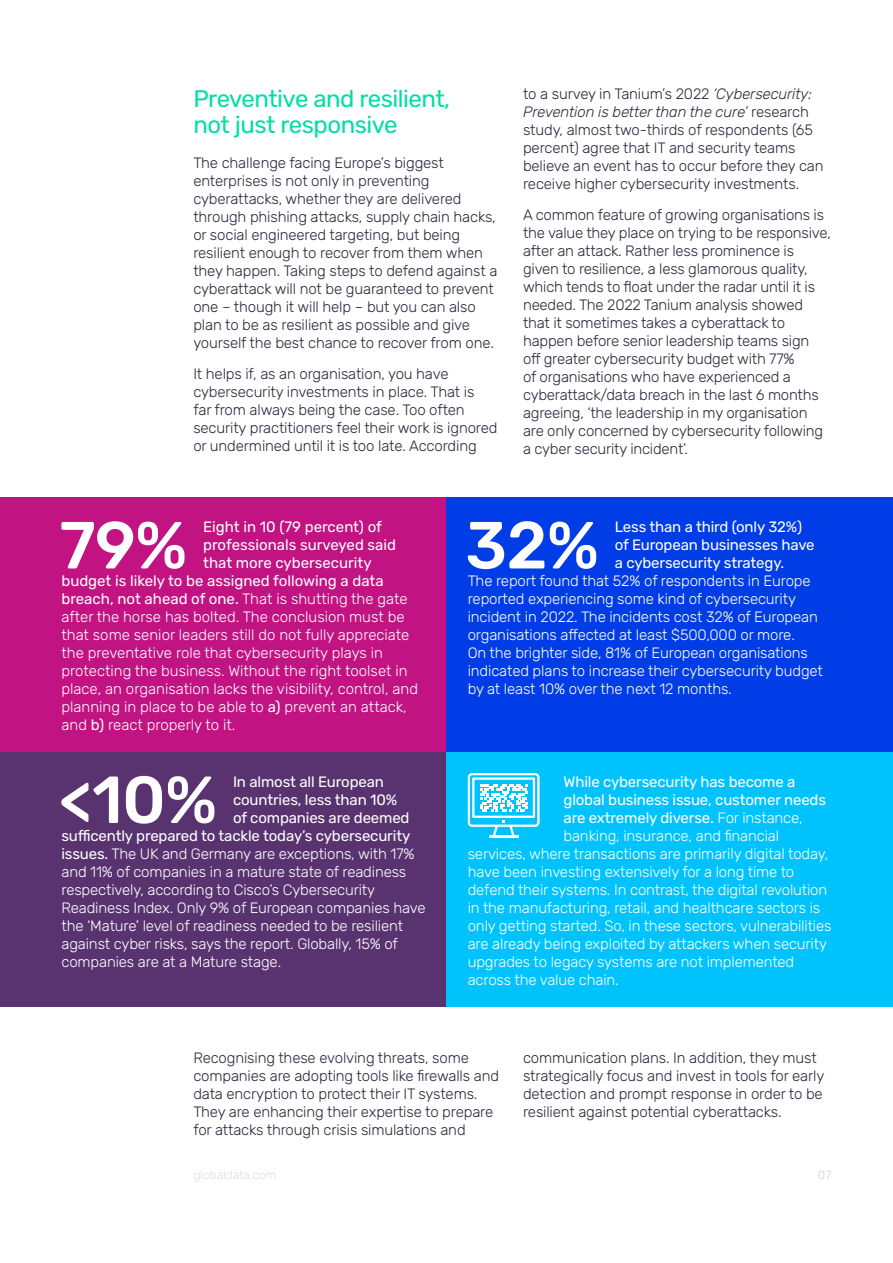
<style>
.page{position:relative;width:893px;height:1263px;background:#fff}
.page>*{position:absolute;margin:0;border:0;box-sizing:border-box;transform-origin:0 0}
.t1{font:500 66.45px "Rubik";color:#fff}
.t2{font:24px/25.5px "Rubik";letter-spacing:-.02em;color:#00dea5}
.t3{font:300 15px/18px "Rubik";letter-spacing:-.01em;color:#2f283c}
.t4{font:300 15px/18px "Rubik";letter-spacing:-.01em;color:#fff}
.t5{font:15px/18px "Rubik";letter-spacing:-.01em;color:#fff}
.t6{font:300 12px "Rubik";color:#dadfe2}
.t7{font:12px "Rubik";color:#dadfe2}
.s1{font-style:italic}
.s2{font-weight:300}
.s3{font-weight:400}
</style>
<div class="page">
<div style="left:0;top:497px;width:446px;height:255px;background:#c21383"></div>
<div style="left:0;top:752px;width:446px;height:254px;background:#593370"></div>
<div style="left:446px;top:752px;width:447px;height:254px;background:#00c3fd"></div>
<div style="left:446px;top:497px;width:447px;height:255px;background:#003de6"></div>
<hr style="left:489px;top:836px;width:29px;height:2px;background:#fff">
<svg style="left:468px;top:773px;width:72px;height:64px"></svg>
<h2 class="t2" style="left:193px;top:87px;width:258px">Preventive and resilient, not just responsive</h2>
<p class="t3" style="left:193px;top:154px;width:306px">The challenge facing Europe’s biggest enterprises is not only in preventing cyberattacks, whether they are delivered through phishing attacks, supply chain hacks, or social engineered targeting, but being resilient enough to recover from them when they happen. Taking steps to defend against a cyberattack will not be guaranteed to prevent one – though it will help – but you can also plan to be as resilient as possible and give yourself the best chance to recover from one.</p>
<p class="t3" style="left:193px;top:365px;width:306px">It helps if, as an organisation, you have cybersecurity investments in place. That is<br>far from always being the case. Too often security practitioners feel their work is ignored or undermined until it is too late. According</p>
<p class="t3" style="left:523px;top:85px;width:302px">to a survey in Tanium’s 2022 <span class="s1">‘Cybersecurity:<br>Prevention is better than the cure’</span> research study, almost two-thirds of respondents (65 percent) agree that IT and security teams believe an event has to occur before they can receive higher cybersecurity investments.</p>
<p class="t3" style="left:523px;top:206px;width:309px">A common feature of growing organisations is the value they place on trying to be responsive, after an attack. Rather less prominence is given to resilience, a less glamorous quality, which tends to float under the radar until it is needed. The 2022 Tanium analysis showed that it sometimes takes a cyberattack to happen before senior leadership teams sign<br>off greater cybersecurity budget with 77%<br>of organisations who have experienced a cyberattack/data breach in the last 6 months agreeing, ‘the leadership in my organisation are only concerned by cybersecurity following a cyber security incident’.</p>
<h1 class="t1" style="left:60px;top:508px;width:129px">79%</h1>
<p class="t5" style="left:203px;top:519px;width:180px">Eight in 10 (79 percent) of</p>
<p class="t5" style="left:203px;top:537px;width:194px">professionals surveyed said</p>
<p class="t5" style="left:203px;top:555px;width:170px">that more cybersecurity</p>
<p class="t5" style="left:61px;top:573px;width:324px">budget is likely to be assigned following a data</p>
<p class="t5" style="left:61px;top:591px;width:348px">breach, not ahead of one. <span class="s2">That is shutting the gate</span></p>
<p class="t4" style="left:61px;top:609px;width:345px">after the horse has bolted. The conclusion must be</p>
<p class="t4" style="left:61px;top:627px;width:350px">that some senior leaders still do not fully appreciate</p>
<p class="t4" style="left:61px;top:645px;width:323px">the preventative role that cybersecurity plays in</p>
<p class="t4" style="left:61px;top:663px;width:348px">protecting the business. Without the right toolset in</p>
<p class="t4" style="left:61px;top:681px;width:358px">place, an organisation lacks the visibility, control, and</p>
<p class="t4" style="left:61px;top:699px;width:347px">planning in place to be able to <span class="s3">a)</span> prevent an attack,</p>
<p class="t4" style="left:61px;top:717px;width:175px">and <span class="s3">b)</span> react properly to it.</p>
<h1 class="t1" style="left:59px;top:763px;width:159px">&lt;10%</h1>
<p class="t5" style="left:233px;top:773px;width:152px">In almost all European</p>
<p class="t5" style="left:233px;top:791px;width:166px">countries, less than 10%</p>
<p class="t5" style="left:233px;top:809px;width:178px">of companies are deemed</p>
<p class="t5" style="left:61px;top:827px;width:350px">sufficently prepared to tackle today’s cybersecurity</p>
<p class="t4" style="left:61px;top:845px;width:355px"><span class="s3">issues.</span> The UK and Germany are exceptions, with 17%</p>
<p class="t4" style="left:61px;top:863px;width:346px">and 11% of companies in a mature state of readiness</p>
<p class="t4" style="left:61px;top:881px;width:315px">respectively, according to Cisco’s Cybersecurity</p>
<p class="t4" style="left:61px;top:899px;width:366px">Readiness Index. Only 9% of European companies have</p>
<p class="t4" style="left:61px;top:917px;width:343px">the ‘Mature’ level of readiness needed to be resilient</p>
<p class="t4" style="left:61px;top:935px;width:338px">against cyber risks, says the report. Globally, 15% of</p>
<p class="t4" style="left:61px;top:953px;width:221px">companies are at a Mature stage.</p>
<h1 class="t1" style="left:465px;top:508px;width:135px">32%</h1>
<p class="t5" style="left:615px;top:519px;width:201px">Less than a third (only 32%) of European businesses have a cybersecurity strategy.</p>
<p class="t4" style="left:468px;top:573px;width:357px">The report found that 52% of respondents in Europe reported experiencing some kind of cybersecurity incident in 2022. The incidents cost 32% of European organisations affected at least $500,000 or more.<br>On the brighter side, 81% of European organisations indicated plans to increase their cybersecurity budget by at least 10% over the next 12 months.</p>
<p class="t5" style="left:563px;top:773px;width:233px">While cybersecurity has become a</p>
<p class="t5" style="left:563px;top:791px;width:264px">global business issue, customer needs</p>
<p class="t5" style="left:563px;top:809px;width:241px">are extremely diverse. <span class="s2">For instance,</span></p>
<p class="t4" style="left:563px;top:827px;width:217px">banking, insurance, and financial</p>
<p class="t4" style="left:468px;top:845px;width:362px">services, where transactions are primarily digital today,</p>
<p class="t4" style="left:468px;top:863px;width:328px">have been investing extensively for a long time to</p>
<p class="t4" style="left:468px;top:881px;width:361px">defend their systems. In contrast, the digital revolution</p>
<p class="t4" style="left:468px;top:899px;width:354px">in the manufacturing, retail, and healthcare sectors is</p>
<p class="t4" style="left:468px;top:917px;width:365px">only getting started. So, in these sectors, vulnerabilities</p>
<p class="t4" style="left:468px;top:935px;width:361px">are already being exploited by attackers when security</p>
<p class="t4" style="left:468px;top:953px;width:328px">upgrades to legacy systems are not implemented</p>
<p class="t4" style="left:468px;top:971px;width:153px">across the value chain.</p>
<p class="t3" style="left:193px;top:1049px;width:307px">Recognising these evolving threats, some companies are adopting tools like firewalls and data encryption to protect their IT systems.<br>They are enhancing their expertise to prepare for attacks through crisis simulations and</p>
<p class="t3" style="left:523px;top:1049px;width:303px">communication plans. In addition, they must strategically focus and invest in tools for early detection and prompt response in order to be resilient against potential cyberattacks.</p>
<p class="t6" style="left:193px;top:1168px;width:84px">globaldata.com</p>
<p class="t7" style="left:818px;top:1168px;width:15px">07</p>
</div>
